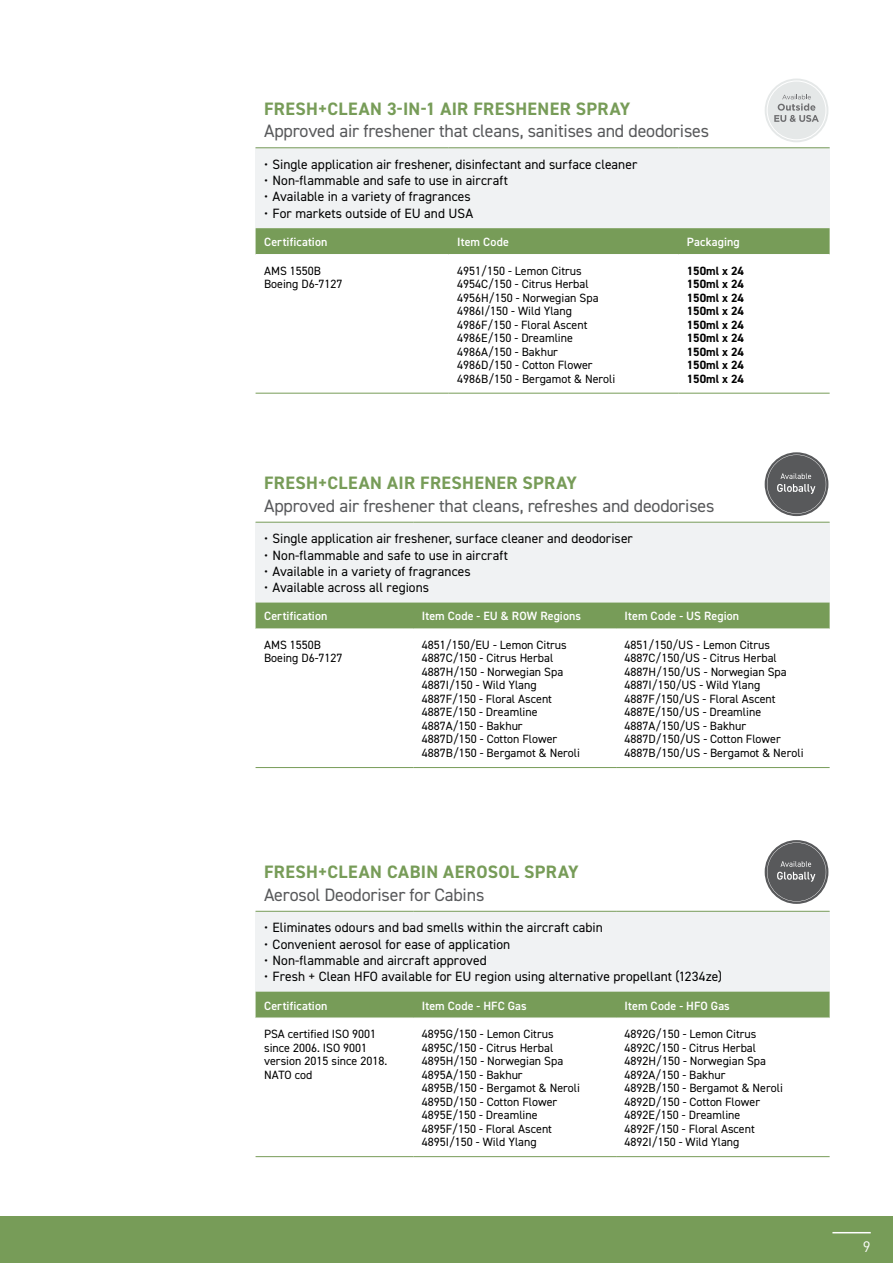
<style>
.page{position:relative;width:893px;height:1263px;background:#fff}
.page>*{position:absolute;margin:0;border:0;box-sizing:border-box;transform-origin:0 0}
.t1{font:18px "DIN2014";letter-spacing:-.01em;color:#58595b}
.t2{font:700 18px "DIN2014";letter-spacing:.025em;color:#779c58}
.t3{font:15px "DIN Pro";color:#fff}
.t4{font:13.5px "DIN2014";letter-spacing:.005em;color:#000}
.t5{font:12px/13.5px "DIN2014";color:#000}
.t6{font:600 12px "DIN2014";letter-spacing:.01em;color:#fff}
.t7{font:700 12px/13.5px "DIN2014";color:#000;text-align:justify}
</style>
<div class="page">
<div style="left:0;top:1216px;width:893px;height:47px;background:#779c58"></div>
<hr style="left:832px;top:1232px;width:39px;height:1px;background:#fff">
<div style="left:256px;top:148px;width:574px;height:80px;background:#f0f2f3"></div>
<div style="left:256px;top:228px;width:574px;height:26px;background:#779c58"></div>
<hr style="left:256px;top:147px;width:193px;height:1px;background:#779c58">
<hr style="left:449px;top:147px;width:229px;height:1px;background:#779c58">
<hr style="left:678px;top:147px;width:152px;height:1px;background:#779c58">
<hr style="left:256px;top:393px;width:193px;height:1px;background:#779c58">
<hr style="left:449px;top:393px;width:229px;height:1px;background:#779c58">
<hr style="left:678px;top:393px;width:152px;height:1px;background:#779c58">
<div style="left:256px;top:522px;width:574px;height:80px;background:#f0f2f3"></div>
<div style="left:256px;top:602px;width:574px;height:26px;background:#779c58"></div>
<hr style="left:256px;top:522px;width:157px;height:1px;background:#779c58">
<hr style="left:413px;top:522px;width:203px;height:1px;background:#779c58">
<hr style="left:616px;top:522px;width:214px;height:1px;background:#779c58">
<hr style="left:256px;top:767px;width:157px;height:1px;background:#779c58">
<hr style="left:413px;top:767px;width:203px;height:1px;background:#779c58">
<hr style="left:616px;top:767px;width:214px;height:1px;background:#779c58">
<div style="left:256px;top:911px;width:574px;height:81px;background:#f0f2f3"></div>
<div style="left:256px;top:992px;width:574px;height:26px;background:#779c58"></div>
<hr style="left:256px;top:911px;width:157px;height:1px;background:#779c58">
<hr style="left:413px;top:911px;width:203px;height:1px;background:#779c58">
<hr style="left:616px;top:911px;width:214px;height:1px;background:#779c58">
<hr style="left:256px;top:1156px;width:157px;height:1px;background:#779c58">
<hr style="left:413px;top:1156px;width:203px;height:1px;background:#779c58">
<hr style="left:616px;top:1156px;width:214px;height:1px;background:#779c58">
<svg style="left:765px;top:452px;width:63px;height:64px"></svg>
<svg style="left:767px;top:455px;width:59px;height:59px;background:#79797b"></svg>
<svg style="left:765px;top:840px;width:63px;height:64px"></svg>
<svg style="left:767px;top:842px;width:59px;height:60px;background:#7a7b7c"></svg>
<div style="left:765px;top:79px;width:63px;height:63px;background:#e5e8e8;border-radius:50%"></div>
<svg style="left:774px;top:95px;width:45px;height:27px"></svg>
<div style="left:767px;top:81px;width:59px;height:59px;border:1px solid #fff;border-radius:50%"></div>
<h1 class="t2" style="left:264px;top:96px;width:368px">FRESH+CLEAN 3-IN-1 AIR FRESHENER SPRAY</h1>
<h1 class="t1" style="left:264px;top:120px;width:447px">Approved air freshener that cleans, sanitises and deodorises</h1>
<p class="t4" style="left:264px;top:156px;width:375px">• Single application air freshener, disinfectant and surface cleaner</p>
<p class="t4" style="left:264px;top:172px;width:245px">• Non-flammable and safe to use in aircraft</p>
<p class="t4" style="left:264px;top:188px;width:208px">• Available in a variety of fragrances</p>
<p class="t4" style="left:264px;top:204px;width:211px">• For markets outside of EU and USA</p>
<p class="t6" style="left:264px;top:234px;width:65px">Certification</p>
<p class="t6" style="left:457px;top:234px;width:53px">Item Code</p>
<p class="t6" style="left:687px;top:234px;width:54px">Packaging</p>
<p class="t5" style="left:264px;top:263px;width:80px">AMS 1550B<br>Boeing D6-7127</p>
<p class="t5" style="left:457px;top:263px;width:160px">4951/150 - Lemon Citrus<br>4954C/150 - Citrus Herbal<br>4956H/150 - Norwegian Spa<br>4986I/150 - Wild Ylang<br>4986F/150 - Floral Ascent<br>4986E/150 - Dreamline<br>4986A/150 - Bakhur<br>4986D/150 - Cotton Flower<br>4986B/150 - Bergamot &amp; Neroli</p>
<p class="t7" style="left:687px;top:263px;width:59px">150ml x 24<br>150ml x 24<br>150ml x 24<br>150ml x 24<br>150ml x 24<br>150ml x 24<br>150ml x 24<br>150ml x 24<br>150ml x 24</p>
<h1 class="t2" style="left:264px;top:471px;width:314px">FRESH+CLEAN AIR FRESHENER SPRAY</h1>
<h1 class="t1" style="left:264px;top:494px;width:452px">Approved air freshener that cleans, refreshes and deodorises</h1>
<p class="t4" style="left:264px;top:530px;width:370px">• Single application air freshener, surface cleaner and deodoriser</p>
<p class="t4" style="left:264px;top:546px;width:245px">• Non-flammable and safe to use in aircraft</p>
<p class="t4" style="left:264px;top:563px;width:208px">• Available in a variety of fragrances</p>
<p class="t4" style="left:264px;top:579px;width:167px">• Available across all regions</p>
<p class="t6" style="left:264px;top:608px;width:65px">Certification</p>
<p class="t6" style="left:422px;top:608px;width:161px">Item Code - EU &amp; ROW Regions</p>
<p class="t6" style="left:625px;top:608px;width:116px">Item Code - US Region</p>
<p class="t5" style="left:264px;top:638px;width:80px">AMS 1550B<br>Boeing D6-7127</p>
<p class="t5" style="left:422px;top:638px;width:160px">4851/150/EU - Lemon Citrus<br>4887C/150 - Citrus Herbal<br>4887H/150 - Norwegian Spa<br>4887I/150 - Wild Ylang<br>4887F/150 - Floral Ascent<br>4887E/150 - Dreamline<br>4887A/150 - Bakhur<br>4887D/150 - Cotton Flower<br>4887B/150 - Bergamot &amp; Neroli</p>
<p class="t5" style="left:625px;top:638px;width:180px">4851/150/US - Lemon Citrus<br>4887C/150/US - Citrus Herbal<br>4887H/150/US - Norwegian Spa<br>4887I/150/US - Wild Ylang<br>4887F/150/US - Floral Ascent<br>4887E/150/US - Dreamline<br>4887A/150/US - Bakhur<br>4887D/150/US - Cotton Flower<br>4887B/150/US - Bergamot &amp; Neroli</p>
<h1 class="t2" style="left:264px;top:860px;width:316px">FRESH+CLEAN CABIN AEROSOL SPRAY</h1>
<h1 class="t1" style="left:264px;top:883px;width:222px">Aerosol Deodoriser for Cabins</h1>
<p class="t4" style="left:264px;top:919px;width:340px">• Eliminates odours and bad smells within the aircraft cabin</p>
<p class="t4" style="left:264px;top:935px;width:248px">• Convenient aerosol for ease of application</p>
<p class="t4" style="left:264px;top:952px;width:224px">• Non-flammable and aircraft approved</p>
<p class="t4" style="left:264px;top:968px;width:460px">• Fresh + Clean HFO available for EU region using alternative propellant (1234ze)</p>
<p class="t6" style="left:264px;top:997px;width:65px">Certification</p>
<p class="t6" style="left:422px;top:997px;width:106px">Item Code - HFC Gas</p>
<p class="t6" style="left:625px;top:997px;width:107px">Item Code - HFO Gas</p>
<p class="t5" style="left:264px;top:1027px;width:125px">PSA certified ISO 9001 since 2006. ISO 9001 version 2015 since 2018.<br>NATO cod</p>
<p class="t5" style="left:422px;top:1027px;width:160px">4895G/150 - Lemon Citrus<br>4895C/150 - Citrus Herbal<br>4895H/150 - Norwegian Spa<br>4895A/150 - Bakhur<br>4895B/150 - Bergamot &amp; Neroli<br>4895D/150 - Cotton Flower<br>4895E/150 - Dreamline<br>4895F/150 - Floral Ascent<br>4895I/150 - Wild Ylang</p>
<p class="t5" style="left:625px;top:1027px;width:160px">4892G/150 - Lemon Citrus<br>4892C/150 - Citrus Herbal<br>4892H/150 - Norwegian Spa<br>4892A/150 - Bakhur<br>4892B/150 - Bergamot &amp; Neroli<br>4892D/150 - Cotton Flower<br>4892E/150 - Dreamline<br>4892F/150 - Floral Ascent<br>4892I/150 - Wild Ylang</p>
<p class="t3" style="left:863px;top:1235px;width:9px">9</p>
</div>
